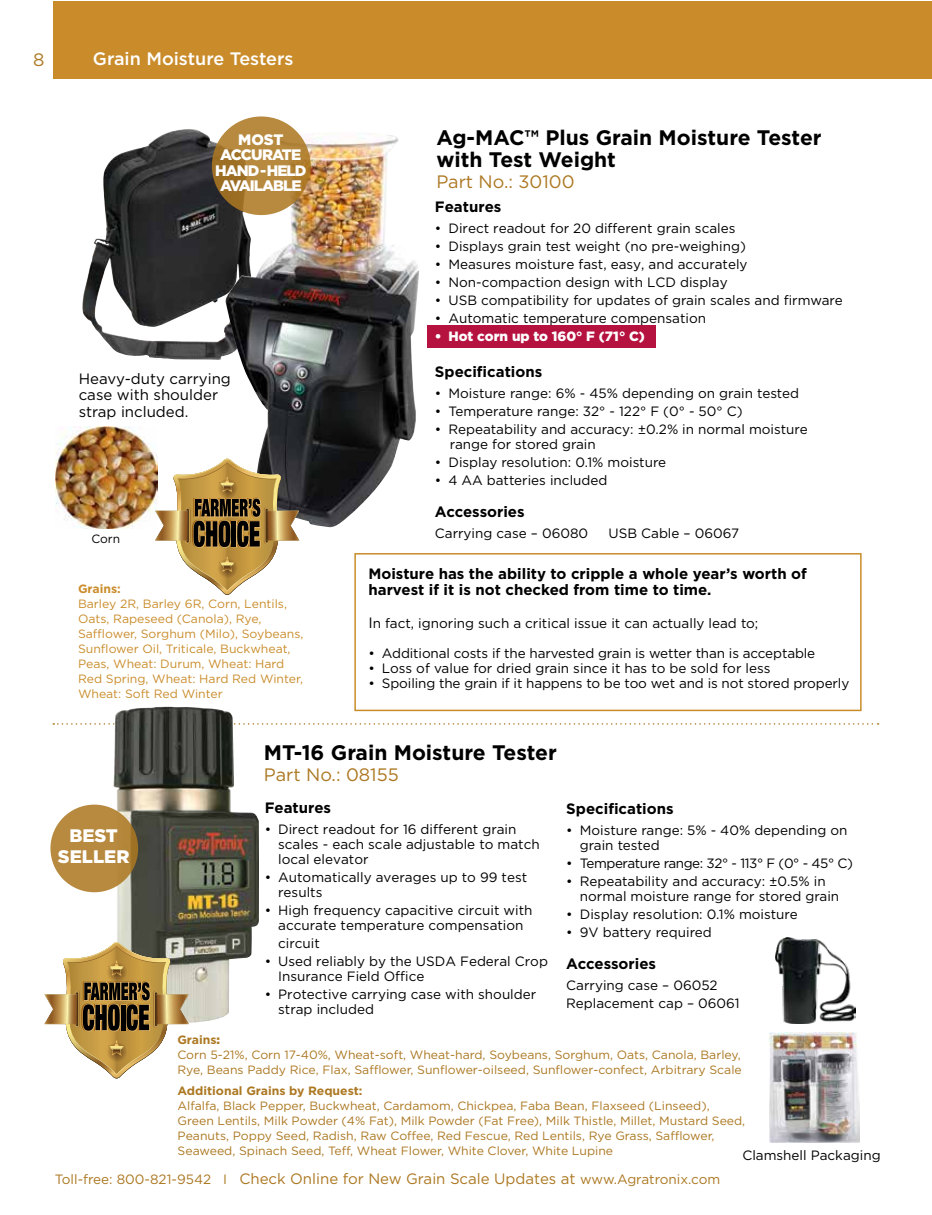
<style>
.page{position:relative;width:932px;height:1215px;background:#fff}
.page>*{position:absolute;margin:0;border:0;box-sizing:border-box;transform-origin:0 0}
.t1{font:700 21px/22.5px "Gotham";color:#000}
.t2{font:900 18.15px/21px "Gotham";color:#fff;text-align:center}
.t3{font:18px "Gotham";color:#ac7822}
.t4{font:500 18px "Gotham";color:#fff}
.t5{font:900 15.15px/15.1px "Gotham";letter-spacing:-.065em;color:#fff;text-align:center}
.t6{font:700 15px/16.5px "Gotham";color:#000}
.t7{font:15px/16.5px "Gotham";color:#000}
.t8{font:13.5px/15px "Gotham";color:#000}
.t9{font:13.5px "Gotham";color:#ac7822}
.t10{font:13.5px "Gotham";letter-spacing:-.03em;color:#000}
.t11{font:900 13.5px "Gotham";color:#fff}
.t12{font:12px/15px "Gotham";color:#ac7822}
.t13{font:12px/15px "Gotham";color:#ca8d2c}
.t14{font:700 12px "Gotham";color:#ac7822}
.t15{font:700 12px "Gotham";color:#ca8d2c}
.t16{font:12px "Gotham";color:#000}
.s1{font-size:15px}
.s2{font-weight:700}
.s3{font-weight:900}
</style>
<div class="page">
<img style="left:82px;top:129px;width:143px;height:231px">
<div style="left:354px;top:553px;width:507px;height:158px;border:2px solid #ca8c2b"></div>
<img style="left:56px;top:427px;width:102px;height:102px">
<div style="left:54px;top:1px;width:878px;height:78px;background:#ca8c2b"></div>
<img style="left:225px;top:133px;width:194px;height:395px">
<svg style="left:53px;top:723px;width:825px;height:2px"></svg>
<img style="left:769px;top:1033px;width:90px;height:110px">
<img style="left:775px;top:937px;width:80px;height:86px">
<img style="left:113px;top:707px;width:146px;height:316px">
<svg style="left:155px;top:459px;width:144px;height:136px"></svg>
<svg style="left:44px;top:942px;width:145px;height:136px"></svg>
<div style="left:50px;top:805px;width:88px;height:87px;background:#b78a3f;border-radius:50%"></div>
<div style="left:427px;top:326px;width:229px;height:22px;background:#b61240"></div>
<svg style="left:212px;top:116px;width:98px;height:99px;background:#b08338"></svg>
<h3 class="t3" style="left:33px;top:48px;width:13px">8</h3>
<h3 class="t4" style="left:93px;top:46px;width:202px">Grain Moisture Testers</h3>
<p class="t5" style="left:215px;top:132px;width:93px">MOST<br>ACCURATE<br>HAND-HELD<br>AVAILABLE</p>
<p class="t7" style="left:79px;top:370px;width:154px">Heavy-duty carrying case with shoulder strap included.</p>
<p class="t16" style="left:91px;top:531px;width:30px">Corn</p>
<p class="t15" style="left:78px;top:581px;width:44px">Grains:</p>
<p class="t13" style="left:78px;top:596px;width:227px">Barley 2R, Barley 6R, Corn, Lentils, Oats, Rapeseed (Canola), Rye, Safflower, Sorghum (Milo), Soybeans, Sunflower Oil, Triticale, Buckwheat, Peas, Wheat: Durum, Wheat: Hard Red Spring, Wheat: Hard Red Winter, Wheat: Soft Red Winter</p>
<h1 class="t1" style="left:436px;top:126px;width:387px">Ag-MAC™ Plus Grain Moisture Tester with Test Weight</h1>
<h3 class="t3" style="left:436px;top:170px;width:140px">Part No.: 30100</h3>
<p class="t6" style="left:435px;top:198px;width:68px">Features</p>
<p class="t8" style="left:435px;top:221px;width:302px">• Direct readout for 20 different grain scales</p>
<p class="t8" style="left:435px;top:239px;width:312px">• Displays grain test weight (no pre-weighing)</p>
<p class="t8" style="left:435px;top:257px;width:314px">• Measures moisture fast, easy, and accurately</p>
<p class="t8" style="left:435px;top:275px;width:294px">• Non-compaction design with LCD display</p>
<p class="t8" style="left:435px;top:293px;width:409px">• USB compatibility for updates of grain scales and firmware</p>
<p class="t8" style="left:435px;top:311px;width:272px">• Automatic temperature compensation</p>
<p class="t11" style="left:435px;top:327px;width:211px">• Hot corn up to 160° F (71° C)</p>
<p class="t6" style="left:435px;top:363px;width:109px">Specifications</p>
<p class="t8" style="left:435px;top:386px;width:366px">• Moisture range: 6% - 45% depending on grain tested</p>
<p class="t8" style="left:435px;top:404px;width:309px">• Temperature range: 32° - 122° F (0° - 50° C)</p>
<p class="t8" style="left:450px;top:422px;width:359px;text-indent:-15px">• Repeatability and accuracy: ±0.2% in normal moisture range for stored grain</p>
<p class="t8" style="left:435px;top:455px;width:233px">• Display resolution: 0.1% moisture</p>
<p class="t8" style="left:435px;top:473px;width:174px">• 4 AA batteries included</p>
<p class="t6" style="left:435px;top:503px;width:91px">Accessories</p>
<p class="t8" style="left:435px;top:525px;width:155px">Carrying case – 06080</p>
<p class="t8" style="left:608px;top:525px;width:132px">USB Cable – 06067</p>
<p class="t6" style="left:368px;top:565px;width:440px">Moisture has the ability to cripple a whole year’s worth of harvest if it is not checked from time to time.</p>
<p class="t8" style="left:368px;top:616px;width:391px"><span class="s1">I</span>n fact, ignoring such a critical issue it can actually lead to;</p>
<p class="t8" style="left:368px;top:646px;width:448px">• Additional costs if the harvested grain is wetter than is acceptable</p>
<p class="t8" style="left:368px;top:661px;width:403px">• Loss of value for dried grain since it has to be sold for less</p>
<p class="t8" style="left:368px;top:676px;width:482px">• Spoiling the grain if it happens to be too wet and is not stored properly</p>
<h2 class="t2" style="left:58px;top:825px;width:73px">BEST<br>SELLER</h2>
<h1 class="t1" style="left:264px;top:741px;width:294px">MT-16 Grain Moisture Tester</h1>
<h3 class="t3" style="left:264px;top:763px;width:136px">Part No.: 08155</h3>
<p class="t6" style="left:265px;top:800px;width:68px">Features</p>
<p class="t8" style="left:278px;top:822px;width:263px;text-indent:-14px">• Direct readout for 16 different grain scales - each scale adjustable to match local elevator</p>
<p class="t8" style="left:278px;top:870px;width:250px;text-indent:-14px">• Automatically averages up to 99 test results</p>
<p class="t8" style="left:265px;top:903px;width:269px;text-align:center">• High frequency capacitive circuit with accurate temperature compensation</p>
<p class="t8" style="left:278px;top:936px;width:43px">circuit</p>
<p class="t8" style="left:278px;top:954px;width:271px;text-indent:-14px">• Used reliably by the USDA Federal Crop<br>Insurance Field Office</p>
<p class="t8" style="left:278px;top:987px;width:259px;text-indent:-14px">• Protective carrying case with shoulder strap included</p>
<p class="t6" style="left:566px;top:800px;width:109px">Specifications</p>
<p class="t8" style="left:580px;top:823px;width:269px;text-indent:-14px">• Moisture range: 5% - 40% depending on grain tested</p>
<p class="t10" style="left:566px;top:855px;width:288px">• Temperature range: 32° - 113° F (0° - 45° C)</p>
<p class="t8" style="left:580px;top:874px;width:261px;text-indent:-14px">• Repeatability and accuracy: ±0.5% in normal moisture range for stored grain</p>
<p class="t8" style="left:566px;top:907px;width:233px">• Display resolution: 0.1% moisture</p>
<p class="t8" style="left:566px;top:925px;width:147px">• 9V battery required</p>
<p class="t6" style="left:566px;top:955px;width:91px">Accessories</p>
<p class="t8" style="left:566px;top:976px;width:175px;line-height:18px">Carrying case – 06052<br>Replacement cap – 06061</p>
<p class="t12" style="left:177px;top:1032px;width:566px"><span class="s2">Grains</span><span class="s3">:<br></span>Corn 5-21%, Corn 17-40%, Wheat-soft, Wheat-hard, Soybeans, Sorghum, Oats, Canola, Barley,<br>Rye, Beans Paddy Rice, Flax, Safflower, Sunflower-oilseed, Sunflower-confect, Arbitrary Scale</p>
<p class="t14" style="left:177px;top:1083px;width:186px">Additional Grains by Request:</p>
<p class="t12" style="left:177px;top:1098px;width:569px">Alfalfa, Black Pepper, Buckwheat, Cardamom, Chickpea, Faba Bean, Flaxseed (Linseed), Green Lentils, Milk Powder (4% Fat), Milk Powder (Fat Free), Milk Thistle, Millet, Mustard Seed, Peanuts, Poppy Seed, Radish, Raw Coffee, Red Fescue, Red Lentils, Rye Grass, Safflower, Seaweed, Spinach Seed, Teff, Wheat Flower, White Clover, White Lupine</p>
<p class="t8" style="left:742px;top:1148px;width:140px">Clamshell Packaging</p>
<p class="t9" style="left:55px;top:1171px;width:667px">Toll-free: 800-821-9542 I <span class="s1">Check Online for New Grain Scale Updates at</span> www.Agratronix.com</p>
</div>
